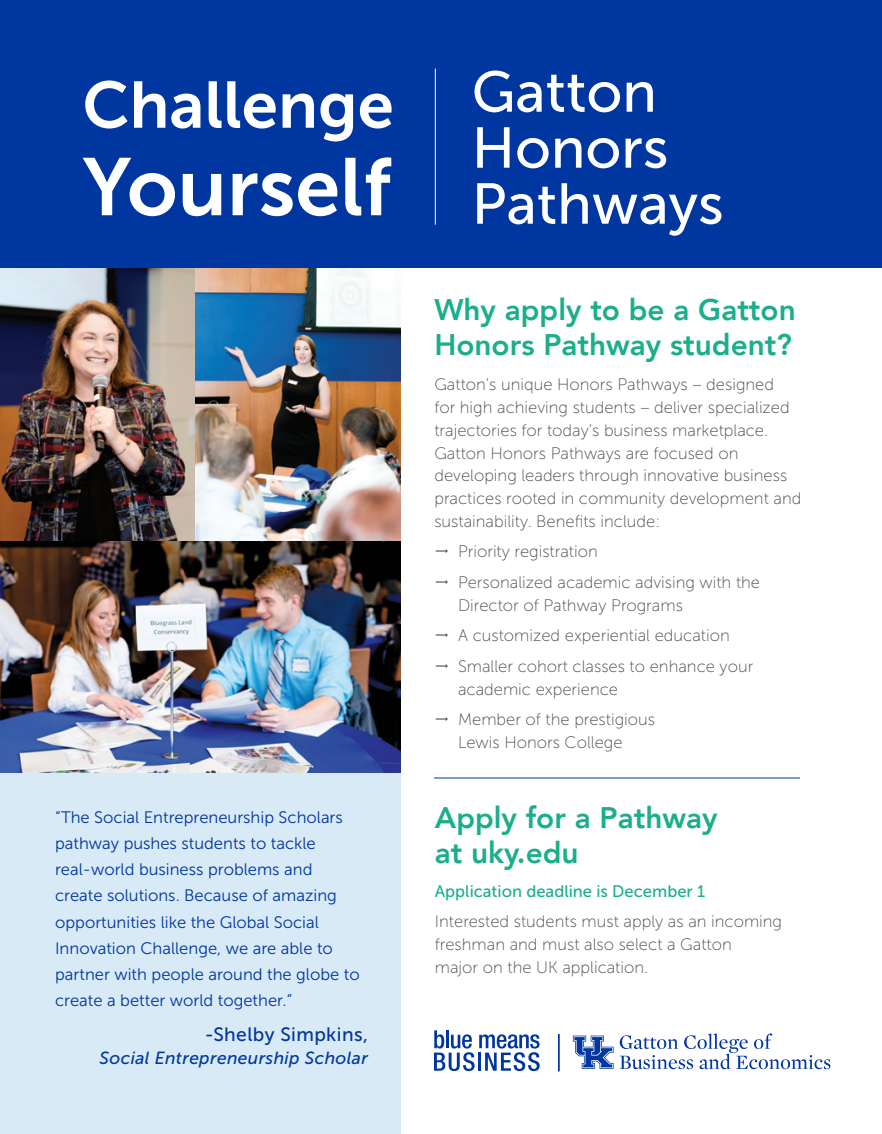
<style>
.page{position:relative;width:882px;height:1134px;background:#fff}
.page>*{position:absolute;margin:0;border:0;box-sizing:border-box;transform-origin:0 0}
.headline{font:81.02px "Museo Sans 700";color:#fff}
.headline-2{font:65.45px "Museo Sans 700";color:#fff}
.headline-3{font:57.4px/56px "Museo Sans 500";color:#fff}
.Subhead_body{font:800 29.75px/35px "Avenir";color:#1aaf8a}
.body{font:19.25px "Museo Sans 500";letter-spacing:.02em;color:#0036a0}
.body-2{font:italic 17.5px "Museo Sans 500";letter-spacing:.02em;color:#0036a0}
.body-3{font:16.62px/22.8px "Museo Sans 100";color:#4b4c4d}
.body-4{font:16.62px/26.2px "Museo Sans 300";color:#0036a0}
.body-5{font:16.62px "Museo Sans 500";color:#1aaf8a}
</style>
<div class="page">
<div style="left:0;top:0;width:401px;height:1134px;background:#d9eaf7"></div>
<img style="left:194px;top:268px;width:207px;height:273px">
<img style="left:0;top:268px;width:194px;height:273px">
<img style="left:0;top:541px;width:401px;height:232px">
<hr style="left:434px;top:778px;width:366px;height:1px;background:#0036a0">
<div style="left:0;top:0;width:882px;height:268px;background:#0036a0"></div>
<hr style="left:435px;top:69px;width:1px;height:156px;background:#fff">
<svg style="left:573px;top:1036px;width:41px;height:33px"></svg>
<svg style="left:620px;top:1033px;width:210px;height:36px"></svg>
<svg style="left:434px;top:1030px;width:106px;height:41px"></svg>
<p class="headline-2" style="left:83px;top:69px;width:313px">Challenge</p>
<p class="headline" style="left:83px;top:142px;width:310px">Yourself</p>
<p class="body-4" style="left:55px;top:804px;width:306px">“The Social Entrepreneurship Scholars pathway pushes students to tackle real-world business problems and create solutions. Because of amazing opportunities like the Global Social Innovation Challenge, we are able to partner with people around the globe to create a better world together.”</p>
<p class="body" style="left:205px;top:1024px;width:165px">-Shelby Simpkins,</p>
<p class="body-2" style="left:100px;top:1048px;width:270px">Social Entrepreneurship Scholar</p>
<p class="headline-3" style="left:472px;top:64px;width:253px">Gatton<br>Honors<br>Pathways</p>
<p class="Subhead_body" style="left:434px;top:293px;width:363px">Why apply to be a Gatton<br>Honors Pathway student?</p>
<p class="body-3" style="left:434px;top:373px;width:369px">Gatton’s unique Honors Pathways – designed<br>for high achieving students – deliver specialized trajectories for today’s business marketplace.<br>Gatton Honors Pathways are focused on developing leaders through innovative business practices rooted in community development and sustainability. Benefits include:</p>
<p class="body-3" style="left:458px;top:541px;width:141px">Priority registration</p>
<p class="body-3" style="left:458px;top:571px;width:304px">Personalized academic advising with the<br>Director of Pathway Programs</p>
<p class="body-3" style="left:458px;top:625px;width:273px">A customized experiential education</p>
<p class="body-3" style="left:458px;top:655px;width:297px">Smaller cohort classes to enhance your academic experience</p>
<p class="body-3" style="left:458px;top:709px;width:199px">Member of the prestigious<br>Lewis Honors College</p>
<p class="Subhead_body" style="left:435px;top:800px;width:284px">Apply for a Pathway at uky.edu</p>
<p class="body-5" style="left:435px;top:883px;width:272px">Application deadline is December 1</p>
<p class="body-3" style="left:435px;top:910px;width:349px">Interested students must apply as an incoming freshman and must also select a Gatton<br>major on the UK application.</p>
</div>
